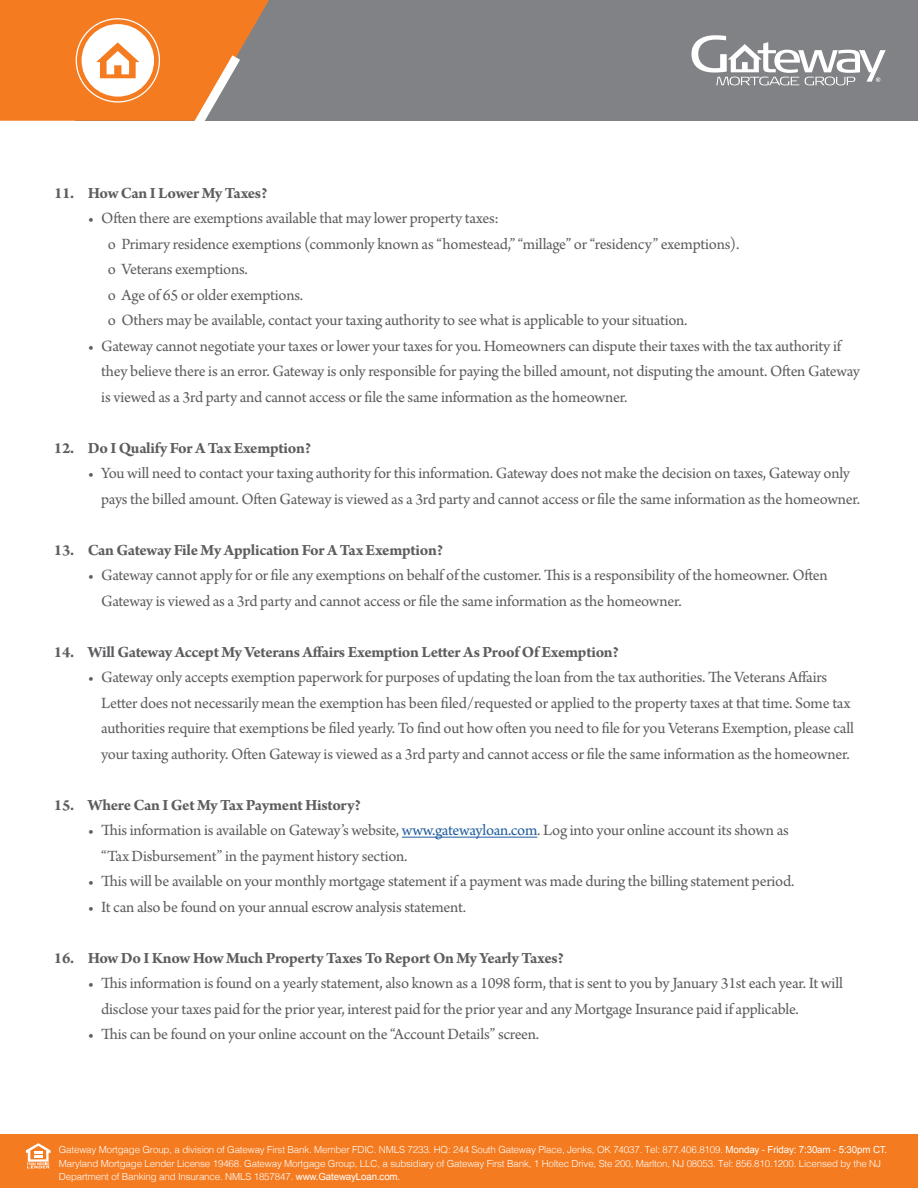
<style>
.page{position:relative;width:918px;height:1188px;background:#fff}
.page>*{position:absolute;margin:0;border:0;box-sizing:border-box;transform-origin:0 0}
.t1{font:16.5px/25.5px "Arno Pro";letter-spacing:-.015em;color:#5d5d60}
.t2{font:700 16.5px "Arno Pro";letter-spacing:-.02em;color:#5d5d60}
.t3{font:300 9.75px/13.5px "Helvetica";letter-spacing:-.015em;color:#fff}
.s1{color:#215e9e}
.s2{font-family:"Arial";font-weight:400}
</style>
<div class="page">
<div style="left:0;top:1134px;width:918px;height:54px;background:#f47b20"></div>
<svg style="left:26px;top:1143px;width:25px;height:25px"></svg>
<div style="left:76px;top:0;width:842px;height:121px;background:#808285"></div>
<svg style="left:692px;top:35px;width:194px;height:50px"></svg>
<svg style="left:0;top:0;width:269px;height:121px;background:#e78d4a"></svg>
<hr style="left:402px;top:837px;width:135px;height:1px;background:#215e9e">
<p class="t2" style="left:54px;top:183px;width:215px">11. How Can I Lower My Taxes?</p>
<p class="t1" style="left:108px;top:207px;width:633px;text-indent:-20px">• Often there are exemptions available that may lower property taxes:<br>o Primary residence exemptions (commonly known as “homestead,” “millage” or “residency” exemptions). o Veterans exemptions.<br>o Age of 65 or older exemptions.<br>o Others may be available, contact your taxing authority to see what is applicable to your situation.</p>
<p class="t1" style="left:101px;top:334px;width:760px;text-indent:-13px">• Gateway cannot negotiate your taxes or lower your taxes for you. Homeowners can dispute their taxes with the tax authority if they believe there is an error. Gateway is only responsible for paying the billed amount, not disputing the amount. Often Gateway is viewed as a 3rd party and cannot access or file the same information as the homeowner.</p>
<p class="t2" style="left:54px;top:438px;width:259px">12. Do I Qualify For A Tax Exemption?</p>
<p class="t1" style="left:101px;top:462px;width:761px;text-indent:-13px">• You will need to contact your taxing authority for this information. Gateway does not make the decision on taxes, Gateway only pays the billed amount. Often Gateway is viewed as a 3rd party and cannot access or file the same information as the homeowner.</p>
<p class="t2" style="left:54px;top:540px;width:391px">13. Can Gateway File My Application For A Tax Exemption?</p>
<p class="t1" style="left:101px;top:564px;width:728px;text-indent:-13px">• Gateway cannot apply for or file any exemptions on behalf of the customer. This is a responsibility of the homeowner. Often<br>Gateway is viewed as a 3rd party and cannot access or file the same information as the homeowner.</p>
<p class="t2" style="left:54px;top:642px;width:566px">14. Will Gateway Accept My Veterans Affairs Exemption Letter As Proof Of Exemption?</p>
<p class="t1" style="left:101px;top:666px;width:754px;text-indent:-13px">• Gateway only accepts exemption paperwork for purposes of updating the loan from the tax authorities. The Veterans Affairs Letter does not necessarily mean the exemption has been filed/requested or applied to the property taxes at that time. Some tax authorities require that exemptions be filed yearly. To find out how often you need to file for you Veterans Exemption, please call your taxing authority. Often Gateway is viewed as a 3rd party and cannot access or file the same information as the homeowner.</p>
<p class="t2" style="left:54px;top:795px;width:308px">15. Where Can I Get My Tax Payment History?</p>
<p class="t1" style="left:101px;top:819px;width:689px;text-indent:-14px">• This information is available on Gateway’s website, <span class="s1">www.gatewayloan.com</span>. Log into your online account its shown as “Tax Disbursement” in the payment history section.</p>
<p class="t1" style="left:88px;top:870px;width:708px">• This will be available on your monthly mortgage statement if a payment was made during the billing statement period.</p>
<p class="t1" style="left:88px;top:895px;width:380px">• It can also be found on your annual escrow analysis statement.</p>
<p class="t2" style="left:54px;top:948px;width:512px">16. How Do I Know How Much Property Taxes To Report On My Yearly Taxes?</p>
<p class="t1" style="left:101px;top:972px;width:743px;text-indent:-13px">• This information is found on a yearly statement, also known as a 1098 form, that is sent to you by January 31st each year. It will disclose your taxes paid for the prior year, interest paid for the prior year and any Mortgage Insurance paid if applicable.</p>
<p class="t1" style="left:88px;top:1022px;width:453px">• This can be found on your online account on the “Account Details” screen.</p>
<p class="t3" style="left:59px;top:1142px;width:830px">Gateway Mortgage Group, a division of Gateway First Bank. Member FDIC. NMLS 7233. HQ: 244 South Gateway Place, Jenks, OK 74037. Tel: 877.406.8109. <span class="s2">Monday - Friday: 7:30am - 5:30pm CT.<br></span>Maryland Mortgage Lender License 19468. Gateway Mortgage Group, LLC, a subsidiary of Gateway First Bank, 1 Holtec Drive, Ste 200, Marlton, NJ 08053. Tel: 856.810.1200. Licensed by the NJ<br>Department of Banking and Insurance. NMLS 1857847. <span class="s2">www.GatewayLoan.com.</span></p>
</div>
